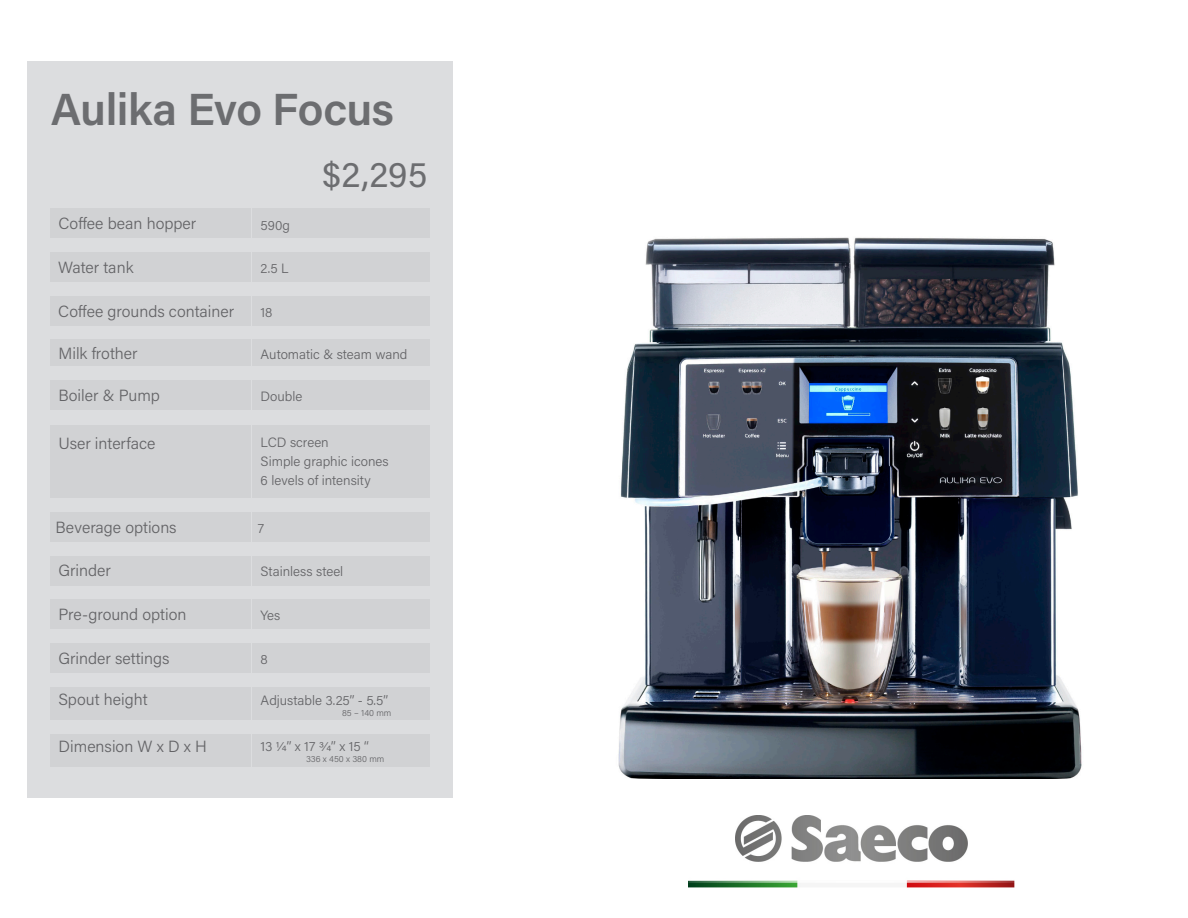
<style>
.page{position:relative;width:1188px;height:918px;background:#fff}
.page>*{position:absolute;margin:0;border:0;box-sizing:border-box;transform-origin:0 0}
.t1{font:600 45px "Acumin Pro";letter-spacing:-.01em;color:#6c6d70}
.t2{font:36px "Acumin Pro";color:#6c6d70}
.t3{font:300 16.2px "Acumin Pro";color:#636366}
.t4{font:16.2px "Acumin Variable Concept";color:#636366}
.t5{font:300 13.5px/18.9px "Acumin Pro";color:#636366}
.t6{font:13.5px "Acumin Variable Concept";color:#636366}
.t7{font:9px "Acumin Variable Concept";color:#636366}
.t8{font:300 9px "Acumin Pro";letter-spacing:.005em;color:#636366}
</style>
<div class="page">
<div style="left:27px;top:62px;width:426px;height:736px;background:#dcdddf"></div>
<div style="left:51px;top:208px;width:379px;height:30px;background:#d1d2d4"></div>
<div style="left:51px;top:252px;width:379px;height:29px;background:#d1d2d4"></div>
<div style="left:51px;top:340px;width:379px;height:26px;background:#d1d2d4"></div>
<div style="left:51px;top:381px;width:379px;height:29px;background:#d1d2d4"></div>
<div style="left:51px;top:425px;width:379px;height:72px;background:#d1d2d4"></div>
<div style="left:51px;top:687px;width:379px;height:33px;background:#d1d2d4"></div>
<div style="left:51px;top:600px;width:379px;height:29px;background:#d1d2d4"></div>
<div style="left:51px;top:644px;width:379px;height:29px;background:#d1d2d4"></div>
<div style="left:51px;top:734px;width:379px;height:33px;background:#d1d2d4"></div>
<div style="left:51px;top:512px;width:379px;height:29px;background:#d1d2d4"></div>
<div style="left:51px;top:556px;width:379px;height:29px;background:#d1d2d4"></div>
<div style="left:51px;top:296px;width:379px;height:29px;background:#d1d2d4"></div>
<hr style="left:251px;top:189px;width:1px;height:594px;background:#dcdddf">
<img style="left:618px;top:237px;width:464px;height:542px">
<img style="left:735px;top:815px;width:233px;height:47px">
<img style="left:689px;top:880px;width:326px;height:8px">
<p class="t1" style="left:51px;top:78px;width:345px">Aulika Evo Focus</p>
<p class="t2" style="left:323px;top:150px;width:106px">$2,295</p>
<p class="t3" style="left:58px;top:212px;width:139px">Coffee bean hopper</p>
<p class="t5" style="left:261px;top:215px;width:31px">590g</p>
<p class="t4" style="left:58px;top:256px;width:77px">Water tank</p>
<p class="t6" style="left:260px;top:259px;width:30px">2.5 L</p>
<p class="t4" style="left:58px;top:300px;width:178px">Coffee grounds container</p>
<p class="t6" style="left:260px;top:303px;width:14px">18</p>
<p class="t3" style="left:58px;top:342px;width:81px">Milk frother</p>
<p class="t5" style="left:261px;top:344px;width:148px">Automatic &amp; steam wand</p>
<p class="t3" style="left:58px;top:384px;width:103px">Boiler &amp; Pump</p>
<p class="t5" style="left:261px;top:387px;width:43px">Double</p>
<p class="t3" style="left:58px;top:432px;width:99px">User interface</p>
<p class="t5" style="left:261px;top:432px;width:130px">LCD screen<br>Simple graphic icones</p>
<p class="t5" style="left:261px;top:470px;width:112px">6 levels of intensity</p>
<p class="t3" style="left:56px;top:516px;width:123px">Beverage options</p>
<p class="t5" style="left:258px;top:518px;width:8px">7</p>
<p class="t3" style="left:58px;top:560px;width:54px">Grinder</p>
<p class="t5" style="left:261px;top:562px;width:84px">Stainless steel</p>
<p class="t3" style="left:58px;top:603px;width:130px">Pre-ground option</p>
<p class="t5" style="left:261px;top:606px;width:21px">Yes</p>
<p class="t3" style="left:58px;top:647px;width:113px">Grinder settings</p>
<p class="t5" style="left:261px;top:649px;width:9px">8</p>
<p class="t3" style="left:58px;top:688px;width:91px">Spout height</p>
<p class="t5" style="left:261px;top:691px;width:129px">Adjustable 3.25’’ - 5.5’’</p>
<p class="t8" style="left:342px;top:707px;width:51px">85 – 140 mm</p>
<p class="t4" style="left:58px;top:735px;width:150px">Dimension W x D x H</p>
<p class="t6" style="left:261px;top:737px;width:110px">13 1/4’’ x 17 3/4’’ x 15 ‘‘</p>
<p class="t7" style="left:306px;top:752px;width:80px">336 x 450 x 380 mm</p>
</div>
